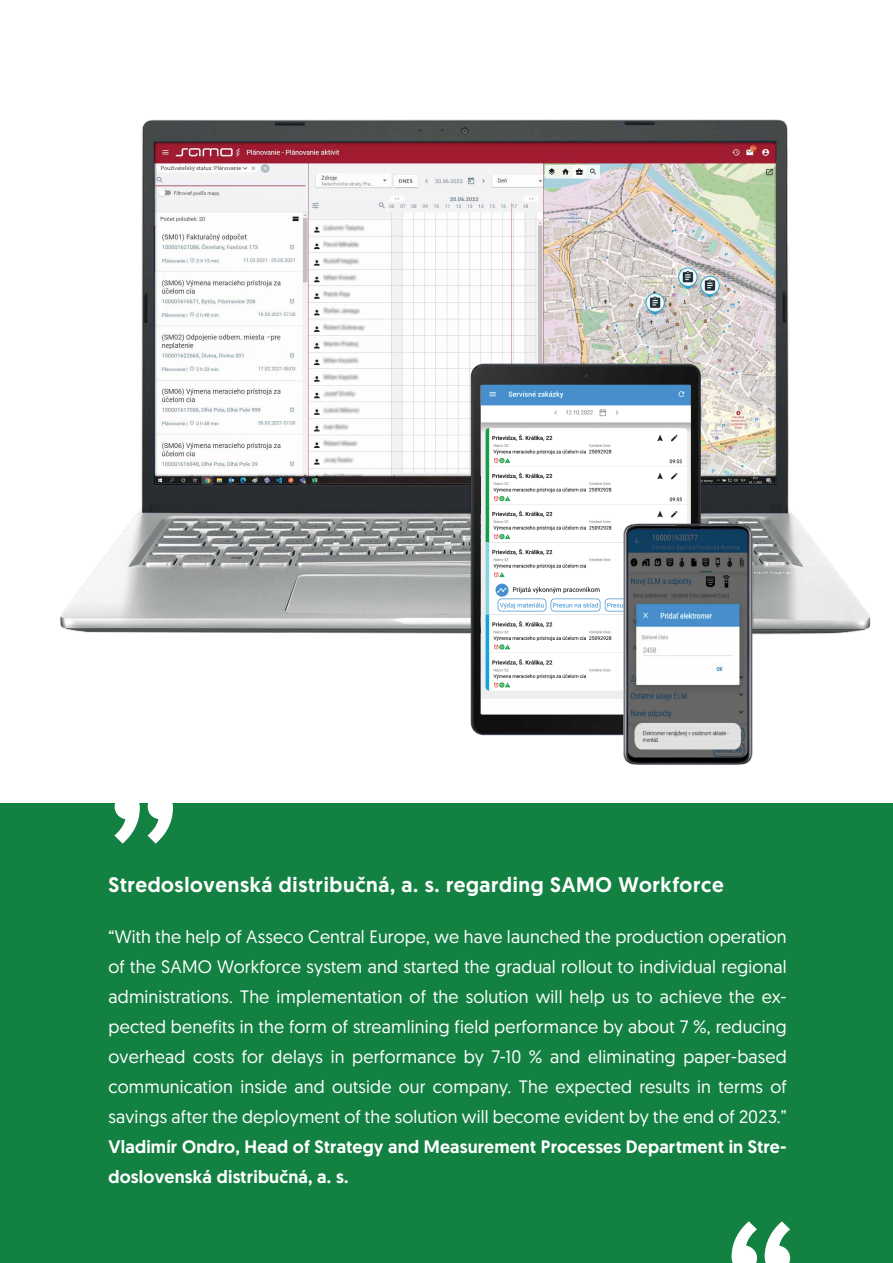
<style>
.page{position:relative;width:893px;height:1263px;background:#fff}
.page>*{position:absolute;margin:0;border:0;box-sizing:border-box;transform-origin:0 0}
.t1{font:225px "Geomanist";color:#fff}
.t2{font:500 21px "Geomanist";letter-spacing:.03em;color:#fff}
.t3{font:18px/30px "Geomanist";letter-spacing:.01em;color:#fff;text-align:justify}
.t4{font:500 18px/30px "Geomanist";letter-spacing:.01em;color:#fff}
</style>
<div class="page">
<img style="left:60px;top:119px;width:811px;height:516px">
<svg style="left:153px;top:141px;width:624px;height:336px"></svg>
<div style="left:0;top:804px;width:893px;height:459px;background:#138141"></div>
<img style="left:468px;top:360px;width:237px;height:376px">
<img style="left:619px;top:521px;width:139px;height:244px">
<h1 class="t1" style="left:106px;top:592px;width:76px">„</h1>
<p class="t2" style="left:109px;top:870px;width:617px">Stredoslovenská distribučná, a. s. regarding SAMO Workforce</p>
<p class="t3" style="left:109px;top:921px;width:680px">“With the help of Asseco Central Europe, we have launched the production operation of the SAMO Workforce system and started the gradual rollout to individual regional administrations. The implementation of the solution will help us to achieve the ex&shy;pected benefits in the form of streamlining field performance by about 7 %, reducing overhead costs for delays in performance by 7-10 % and eliminating paper-based communication inside and outside our company. The expected results in terms of savings after the deployment of the solution will become evident by the end of 2023.”</p>
<p class="t4" style="left:109px;top:1132px;width:680px">Vladimír Ondro, Head of Strategy and Measurement Processes Department in Stre&shy;doslovenská distribučná, a. s.</p>
<h1 class="t1" style="left:724px;top:1158px;width:76px">“</h1>
</div>
